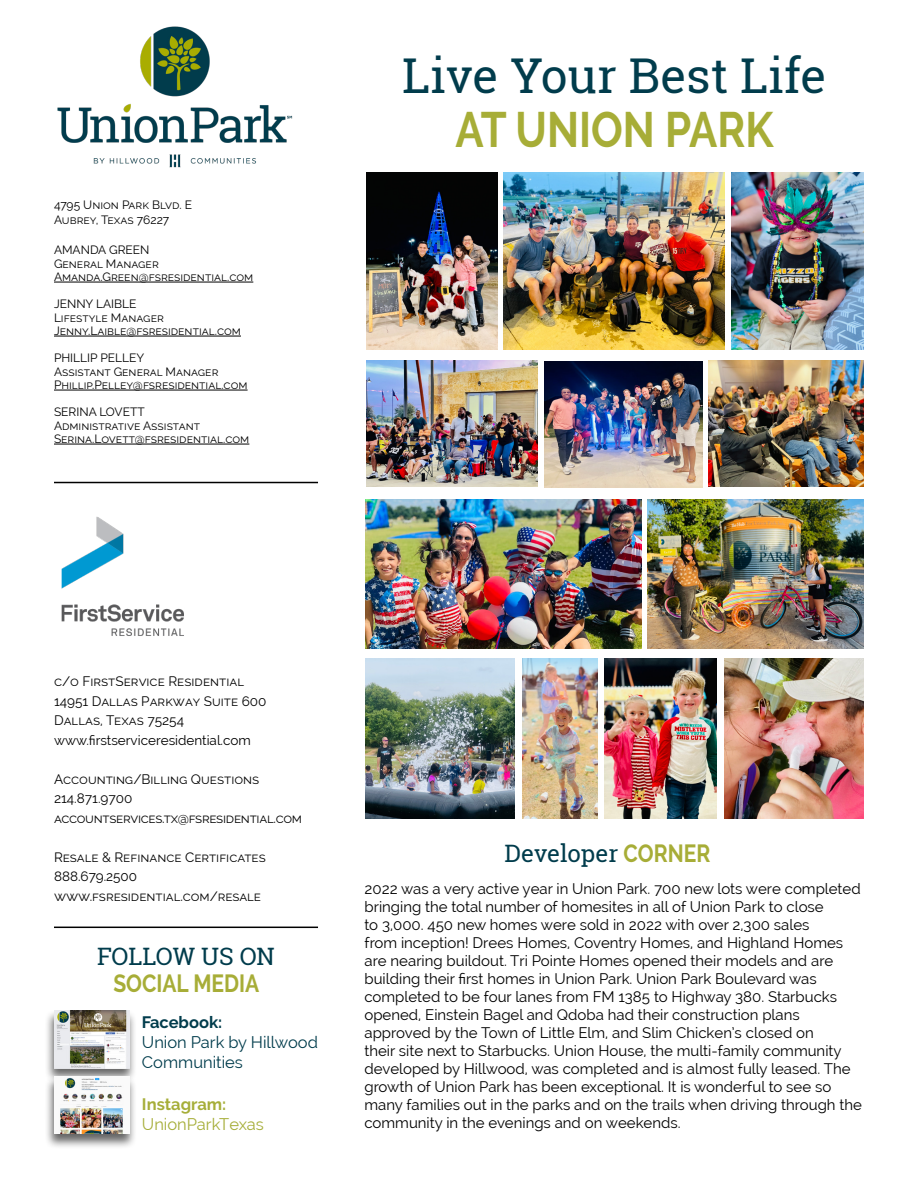
<style>
.page{position:relative;width:918px;height:1188px;background:#fff}
.page>*{position:absolute;margin:0;border:0;box-sizing:border-box;transform-origin:0 0}
.t1{font:700 49.5px "Raleway";color:#a7ad37;scale:.85 1}
.t2{font:48px "Roboto Slab";color:#013c4c}
.t3{font:700 24.75px "Raleway";color:#a7ad37;scale:.85 1}
.t4{font:24px "Roboto Slab";color:#013c4c}
.t5{font:16.5px/19.8px "Raleway";color:#013c4c}
.t6{font:16.5px "Raleway";letter-spacing:-.005em;color:#a6ae39}
.t7{font:700 16.5px "Raleway";color:#a6ae39}
.t8{font:700 16.5px "Raleway";color:#013c4c}
.t9{font:15px/18px "Raleway";color:#000}
.t10{font:13.5px/19.5px "Raleway";color:#000}
.t11{font:13.5px/19.5px "Raleway";letter-spacing:-.005em;color:#000}
.t12{font:12px/13.5px "Raleway";color:#000}
.s1{font-family:"Raleway";font-weight:700;font-size:24.75px;color:#a7ad37}
</style>
<div class="page">
<hr style="left:54px;top:282px;width:199px;height:1px;background:#000">
<hr style="left:54px;top:336px;width:187px;height:1px;background:#000">
<hr style="left:54px;top:390px;width:194px;height:1px;background:#000">
<hr style="left:54px;top:444px;width:195px;height:1px;background:#000">
<img style="left:61px;top:517px;width:123px;height:119px">
<hr style="left:54px;top:927px;width:264px;height:1px;background:#000">
<img style="left:367px;top:173px;width:130px;height:176px">
<img style="left:503px;top:173px;width:221px;height:176px">
<img style="left:366px;top:500px;width:276px;height:149px">
<img style="left:724px;top:659px;width:140px;height:160px">
<img style="left:605px;top:659px;width:112px;height:160px">
<img style="left:522px;top:659px;width:76px;height:160px">
<img style="left:366px;top:659px;width:149px;height:160px">
<img style="left:57px;top:26px;width:236px;height:142px">
<div style="left:45px;top:1009px;width:92px;height:74px;background:#000;opacity:.6"></div>
<img style="left:54px;top:1011px;width:76px;height:57px">
<div style="left:45px;top:1075px;width:92px;height:74px;background:#000;opacity:.6"></div>
<img style="left:54px;top:1076px;width:76px;height:58px">
<hr style="left:54px;top:482px;width:264px;height:1px;background:#000">
<img style="left:732px;top:173px;width:132px;height:176px">
<img style="left:367px;top:361px;width:171px;height:126px">
<img style="left:544px;top:361px;width:159px;height:126px">
<img style="left:709px;top:361px;width:155px;height:126px">
<img style="left:648px;top:500px;width:216px;height:149px">
<p class="t12" style="left:54px;top:198px;width:140px;line-height:14.4px">4795 Union Park Blvd. E<br>Aubrey, Texas 76227</p>
<p class="t12" style="left:54px;top:243px;width:201px">AMANDA GREEN<br>General Manager<br>Amanda.Green@fsresidential.com</p>
<p class="t12" style="left:54px;top:297px;width:188px">JENNY LAIBLE<br>Lifestyle Manager<br>Jenny.Laible@fsresidential.com</p>
<p class="t12" style="left:54px;top:351px;width:195px">PHILLIP PELLEY<br>Assistant General Manager<br>Phillip.Pelley@fsresidential.com</p>
<p class="t12" style="left:54px;top:405px;width:197px">SERINA LOVETT<br>Administrative Assistant<br>Serina.Lovett@fsresidential.com</p>
<h2 class="t2" style="left:402px;top:43px;width:426px">Live Your Best Life</h2>
<h1 class="t1" style="left:455px;top:102px;width:376px">AT UNION PARK</h1>
<p class="t10" style="left:54px;top:672px;width:214px">c/o FirstService Residential<br>14951 Dallas Parkway Suite 600<br>Dallas, Texas 75254 www.firstserviceresidential.com</p>
<p class="t10" style="left:54px;top:769px;width:207px">Accounting/Billing Questions<br>214.871.9700</p>
<p class="t11" style="left:54px;top:808px;width:250px">accountservices.tx@fsresidential.com</p>
<p class="t11" style="left:54px;top:847px;width:213px">Resale &amp; Refinance Certificates<br>888.679.2500 www.fsresidential.com/resale</p>
<h3 class="t4" style="left:97px;top:940px;width:179px">FOLLOW US ON</h3>
<h3 class="t3" style="left:113px;top:969px;width:173px">SOCIAL MEDIA</h3>
<p class="t8" style="left:142px;top:1013px;width:82px">Facebook:</p>
<p class="t5" style="left:142px;top:1032px;width:178px">Union Park by Hillwood<br>Communities</p>
<p class="t7" style="left:142px;top:1095px;width:86px">Instagram:</p>
<p class="t6" style="left:142px;top:1115px;width:123px">UnionParkTexas</p>
<h3 class="t4" style="left:505px;top:837px;width:207px">Developer <span class="s1">CORNER</span></h3>
<p class="t9" style="left:364px;top:880px;width:499px">2022 was a very active year in Union Park. 700 new lots were completed bringing the total number of homesites in all of Union Park to close<br>to 3,000. 450 new homes were sold in 2022 with over 2,300 sales<br>from inception! Drees Homes, Coventry Homes, and Highland Homes are nearing buildout. Tri Pointe Homes opened their models and are building their first homes in Union Park. Union Park Boulevard was completed to be four lanes from FM 1385 to Highway 380. Starbucks opened, Einstein Bagel and Qdoba had their construction plans approved by the Town of Little Elm, and Slim Chicken’s closed on<br>their site next to Starbucks. Union House, the multi-family community developed by Hillwood, was completed and is almost fully leased. The growth of Union Park has been exceptional. It is wonderful to see so many families out in the parks and on the trails when driving through the community in the evenings and on weekends.</p>
</div>
